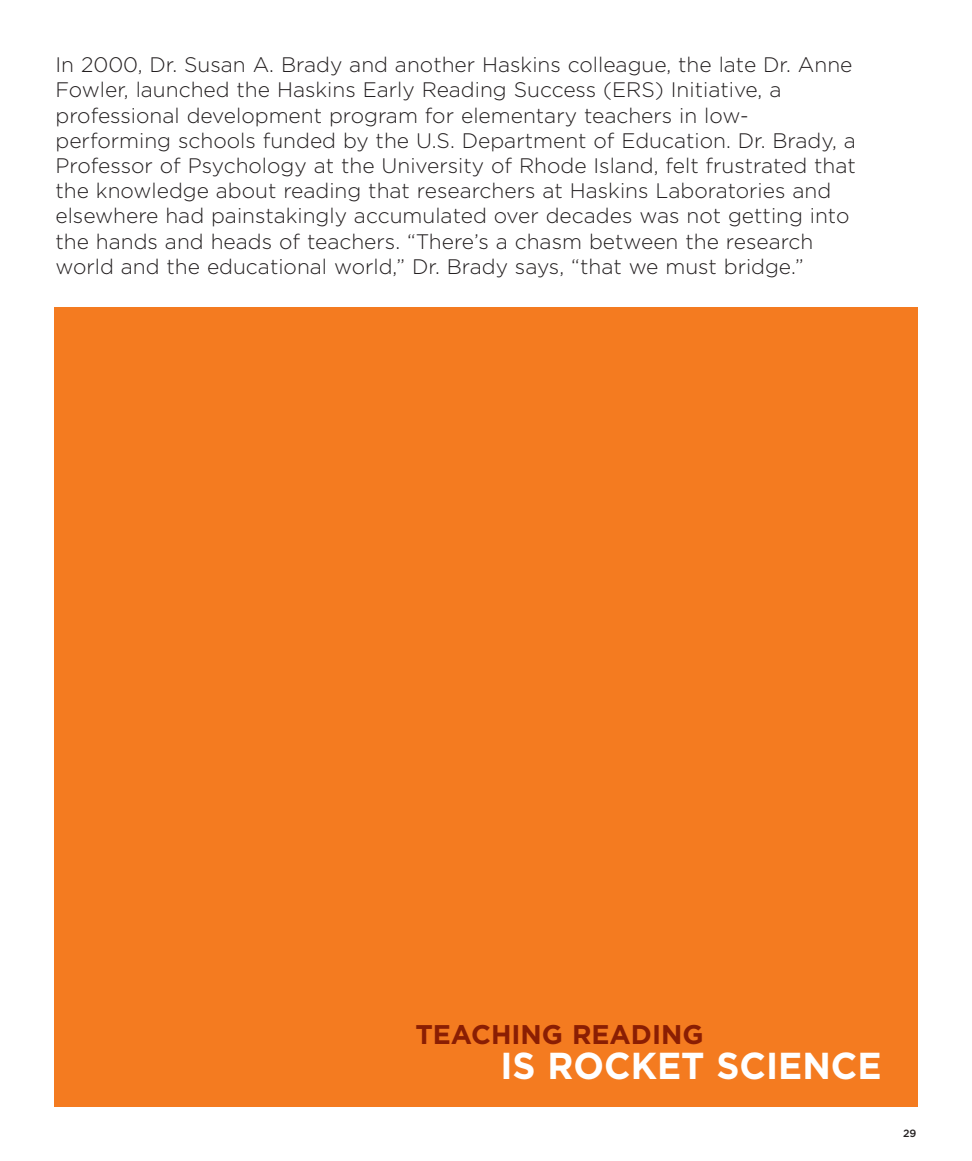
<style>
.page{position:relative;width:972px;height:1161px;background:#fff}
.page>*{position:absolute;margin:0;border:0;box-sizing:border-box;transform-origin:0 0}
.t1{font:700 37.5px "Gotham";color:#fff;scale:.96 1}
.t2{font:700 27px "Gotham";color:#8a1e03}
.t3{font:300 21px/25.2px "Gotham";color:#231f20}
.t4{font:500 10.5px "Gotham";color:#231f20}
</style>
<div class="page">
<div style="left:54px;top:308px;width:864px;height:799px;background:#f47b20"></div>
<p class="t3" style="left:56px;top:54px;width:802px">In 2000, Dr. Susan A. Brady and another Haskins colleague, the late Dr. Anne Fowler, launched the Haskins Early Reading Success (ERS) Initiative, a professional development program for elementary teachers in low&shy;performing schools funded by the U.S. Department of Education. Dr. Brady, a Professor of Psychology at the University of Rhode Island, felt frustrated that the knowledge about reading that researchers at Haskins Laboratories and elsewhere had painstakingly accumulated over decades was not getting into the hands and heads of teachers. “There’s a chasm between the research world and the educational world,” Dr. Brady says, “that we must bridge.”</p>
<p class="t2" style="left:415px;top:1024px;width:290px">TEACHING READING</p>
<h1 class="t1" style="left:500px;top:1052px;width:399px">IS ROCKET SCIENCE</h1>
<p class="t4" style="left:903px;top:1130px;width:15px">29</p>
</div>
